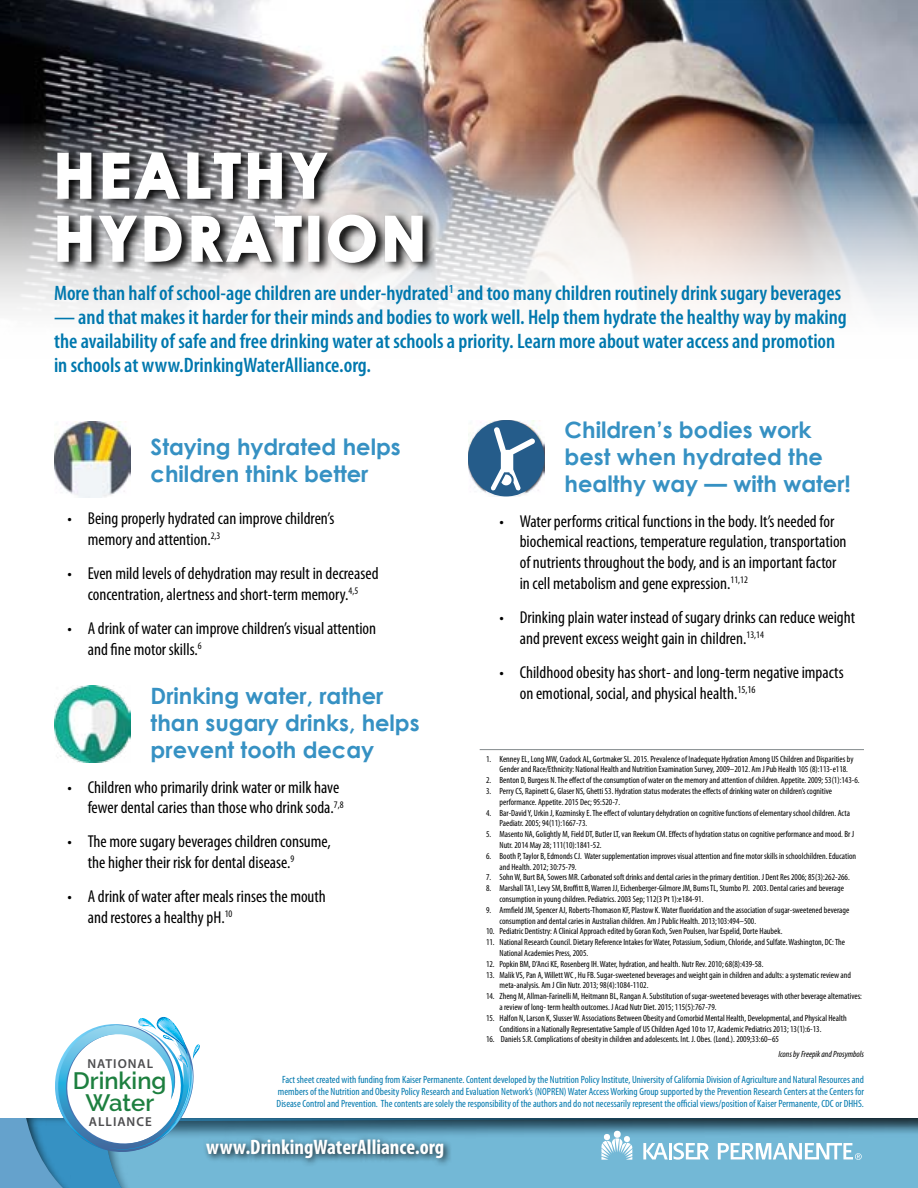
<style>
.page{position:relative;width:918px;height:1188px;background:#fff}
.page>*{position:absolute;margin:0;border:0;box-sizing:border-box;transform-origin:0 0}
.t1{font:700 60px/63px "Century Gothic";letter-spacing:.075em;color:#fff}
.t2{font:600 23.85px/21.5px "Raleway";color:#1d7f3f;text-align:center}
.t3{font:700 22.5px/27px "Century Gothic";color:#3691c3}
.t4{font:600 condensed 21px/24px "Myriad Pro";color:#0078ae}
.t5{font:700 condensed 21px "Myriad Pro";color:#fff}
.t6{font:condensed 17.25px/20.7px "Myriad Pro";color:#000}
.t7{font:600 13.05px "Myriad Pro";letter-spacing:.075em;color:#4d4d4f}
.t8{font:condensed 10.5px/12px "Myriad Pro";color:#0078ae;text-align:center}
.t9{font:condensed 9px/10.8px "Myriad Pro";color:#000}
.t10{font:italic condensed 9px "Myriad Pro";color:#000}
</style>
<div class="page">
<img style="left:0;top:0;width:918px;height:311px">
<svg style="left:56px;top:148px;width:381px;height:124px;background:#a9adb4"></svg>
<svg style="left:56px;top:151px;width:37px;height:49px"></svg>
<svg style="left:101px;top:151px;width:229px;height:50px"></svg>
<svg style="left:56px;top:214px;width:127px;height:49px"></svg>
<svg style="left:190px;top:214px;width:113px;height:50px"></svg>
<div style="left:308px;top:216px;width:11px;height:46px;border:3px solid #fff"></div>
<svg style="left:326px;top:213px;width:51px;height:51px"></svg>
<svg style="left:384px;top:214px;width:40px;height:49px"></svg>
<div style="left:0;top:1115px;width:385px;height:73px;background:#65a2cc"></div>
<div style="left:12px;top:1106px;width:906px;height:82px;background:#000;opacity:.75"></div>
<div style="left:93px;top:1118px;width:825px;height:70px;background:#000;opacity:.75"></div>
<div style="left:203px;top:1135px;width:249px;height:32px;background:#000;opacity:.75"></div>
<div style="left:0;top:1081px;width:918px;height:36px;background:#fff"></div>
<svg style="left:47px;top:1017px;width:153px;height:144px"></svg>
<img style="left:54px;top:686px;width:76px;height:76px">
<img style="left:468px;top:420px;width:76px;height:76px">
<img style="left:54px;top:422px;width:76px;height:76px">
<div style="left:468px;top:420px;width:76px;height:76px;background:#255c8a;border-radius:50%"></div>
<svg style="left:491px;top:427px;width:44px;height:64px"></svg>
<svg style="left:601px;top:1133px;width:31px;height:27px"></svg>
<div style="left:614px;top:1131px;width:7px;height:7px;background:#fff;border-radius:50%"></div>
<svg style="left:643px;top:1143px;width:66px;height:17px"></svg>
<svg style="left:718px;top:1143px;width:144px;height:17px"></svg>
<hr style="left:466px;top:748px;width:411px;height:3px;background:#000;opacity:.75">
<h1 class="t1" style="left:54px;top:141px;width:373px">healthy hydration</h1>
<h3 class="t4" style="left:54px;top:282px;width:789px">More than half of school-age children are under-hydrated<sup>1</sup> and too many children routinely drink sugary beverages</h3>
<p class="t4" style="left:54px;top:306px;width:794px">— and that makes it harder for their minds and bodies to work well. Help them hydrate the healthy way by making the availability of safe and free drinking water at schools a priority. Learn more about water access and promotion in schools at www.DrinkingWaterAlliance.org.</p>
<h3 class="t3" style="left:565px;top:416px;width:288px">Children’s bodies work best when hydrated the healthy way — with water!</h3>
<p class="t6" style="left:520px;top:510px;width:328px;text-indent:-20px">• Water performs critical functions in the body. It’s needed for biochemical reactions, temperature regulation, transportation of nutrients throughout the body, and is an important factor in cell metabolism and gene expression.<sup>11,12</sup></p>
<h3 class="t6" style="left:520px;top:607px;width:337px;text-indent:-20px">• Drinking plain water instead of sugary drinks can reduce weight and prevent excess weight gain in children.<sup>13,14</sup></h3>
<h3 class="t6" style="left:520px;top:661px;width:325px;text-indent:-20px">• Childhood obesity has short- and long-term negative impacts on emotional, social, and physical health.<sup>15,16</sup></h3>
<h3 class="t3" style="left:151px;top:432px;width:252px">Staying hydrated helps children think better</h3>
<h3 class="t6" style="left:88px;top:508px;width:248px;text-indent:-20px">• Being properly hydrated can improve children’s memory and attention.<sup>2,3</sup></h3>
<h3 class="t6" style="left:68px;top:563px;width:313px;text-align:center">• Even mild levels of dehydration may result in decreased concentration, alertness and short-term memory.<sup>4,5</sup></h3>
<h3 class="t6" style="left:88px;top:618px;width:290px;text-indent:-20px">• A drink of water can improve children’s visual attention and fine motor skills.<sup>6</sup></h3>
<h3 class="t3" style="left:151px;top:682px;width:271px">Drinking water, rather than sugary drinks, helps prevent tooth decay</h3>
<h3 class="t6" style="left:68px;top:776px;width:278px;text-align:right">• Children who primarily drink water or milk have fewer dental caries than those who drink soda.<sup>7,8</sup></h3>
<h3 class="t6" style="left:88px;top:831px;width:245px;text-indent:-20px">• The more sugary beverages children consume, the higher their risk for dental disease.<sup>9</sup></h3>
<h3 class="t6" style="left:88px;top:886px;width:240px;text-indent:-20px">• A drink of water after meals rinses the mouth and restores a healthy pH.<sup>10</sup></h3>
<p class="t9" style="left:500px;top:753px;width:356px;text-indent:-14px">1. Kenney EL, Long MW, Cradock AL, Gortmaker SL. 2015. Prevalence of Inadequate Hydration Among US Children and Disparities by<br>Gender and Race/Ethnicity: National Health and Nutrition Examination Survey, 2009–2012. Am J Pub Health 105 (8):113-e118.</p>
<p class="t9" style="left:486px;top:775px;width:375px">2. Benton D, Burgess N. The effect of the consumption of water on the memory and attention of children. Appetite. 2009; 53(1):143-6.</p>
<p class="t9" style="left:500px;top:786px;width:334px;text-indent:-14px">3. Perry CS, Rapinett G, Glaser NS, Ghetti S3. Hydration status moderates the effects of drinking water on children’s cognitive performance. Appetite. 2015 Dec; 95:520-7.</p>
<p class="t9" style="left:500px;top:807px;width:352px;text-indent:-14px">4. Bar-David Y, Urkin J, Kozminsky E. The effect of voluntary dehydration on cognitive functions of elementary school children. Acta<br>Paediatr. 2005; 94(11):1667-73.</p>
<p class="t9" style="left:500px;top:829px;width:356px;text-indent:-14px">5. Masento NA, Golightly M, Field DT, Butler LT, van Reekum CM. Effects of hydration status on cognitive performance and mood. Br J<br>Nutr. 2014 May 28; 111(10):1841-52.</p>
<p class="t9" style="left:500px;top:850px;width:358px;text-indent:-14px">6. Booth P, Taylor B, Edmonds CJ. Water supplementation improves visual attention and fine motor skills in schoolchildren. Education and Health. 2012; 30:75-79.</p>
<p class="t9" style="left:486px;top:872px;width:365px">7. Sohn W, Burt BA, Sowers MR. Carbonated soft drinks and dental caries in the primary dentition. J Dent Res 2006; 85(3):262-266.</p>
<p class="t9" style="left:500px;top:883px;width:346px;text-indent:-14px">8. Marshall TA1, Levy SM, Broffitt B, Warren JJ, Eichenberger-Gilmore JM, Burns TL, Stumbo PJ. 2003. Dental caries and beverage consumption in young children. Pediatrics. 2003 Sep; 112(3 Pt 1):e184-91.</p>
<p class="t9" style="left:500px;top:904px;width:351px;text-indent:-14px">9. Armfield JM, Spencer AJ, Roberts-Thomason KF, Plastow K. Water fluoridation and the association of sugar-sweetened beverage consumption and dental caries in Australian children. Am J Public Health. 2013;103:494–500.</p>
<p class="t9" style="left:486px;top:926px;width:298px">10. Pediatric Dentistry: A Clinical Approach edited by Goran Koch, Sven Poulsen, Ivar Espelid, Dorte Haubek.</p>
<p class="t9" style="left:500px;top:937px;width:347px;text-indent:-14px">11. National Research Council. Dietary Reference Intakes for Water, Potassium, Sodium, Chloride, and Sulfate. Washington, DC: The<br>National Academies Press, 2005.</p>
<p class="t9" style="left:486px;top:958px;width:279px">12. Popkin BM, D’Anci KE, Rosenberg IH. Water, hydration, and health. Nutr Rev. 2010; 68(8):439-58.</p>
<p class="t9" style="left:500px;top:969px;width:353px;text-indent:-14px">13. Malik VS, Pan A, Willett WC , Hu FB. Sugar-sweetened beverages and weight gain in children and adults: a systematic review and meta-analysis. Am J Clin Nutr. 2013; 98(4):1084-1102.</p>
<p class="t9" style="left:500px;top:991px;width:364px;text-indent:-14px">14. Zheng M, Allman-Farinelli M, Heitmann BL, Rangan A. Substitution of sugar-sweetened beverages with other beverage alternatives: a review of long- term health outcomes. J Acad Nutr Diet. 2015; 115(5):767-79.</p>
<p class="t9" style="left:500px;top:1012px;width:349px;text-indent:-14px">15. Halfon N, Larson K, Slusser W. Associations Between Obesity and Comorbid Mental Health, Developmental, and Physical Health<br>Conditions in a Nationally Representative Sample of US Children Aged 10 to 17, Academic Pediatrics 2013; 13(1):6-13.</p>
<p class="t9" style="left:486px;top:1034px;width:295px">16. Daniels S.R. Complications of obesity in children and adolescents. Int. J. Obes. (Lond.). 2009;33:60–65</p>
<p class="t10" style="left:778px;top:1048px;width:87px">Icons by Freepik and Prosymbols</p>
<h3 class="t7" style="left:88px;top:1056px;width:67px">NATIONAL</h3>
<h2 class="t2" style="left:73px;top:1070px;width:95px">Drinking<br>Water</h2>
<h3 class="t7" style="left:89px;top:1113px;width:64px">ALLIANCE</h3>
<p class="t8" style="left:277px;top:1074px;width:589px">Fact sheet created with funding from Kaiser Permanente. Content developed by the Nutrition Policy Institute, University of California Division of Agriculture and Natural Resources and members of the Nutrition and Obesity Policy Research and Evaluation Network’s (NOPREN) Water Access Working Group supported by the Prevention Research Centers at the Centers for<br>Disease Control and Prevention. The contents are solely the responsibility of the authors and do not necessarily represent the official views/position of Kaiser Permanente, CDC or DHHS.</p>
<h3 class="t5" style="left:206px;top:1134px;width:240px">www.DrinkingWaterAlliance.org</h3>
</div>
